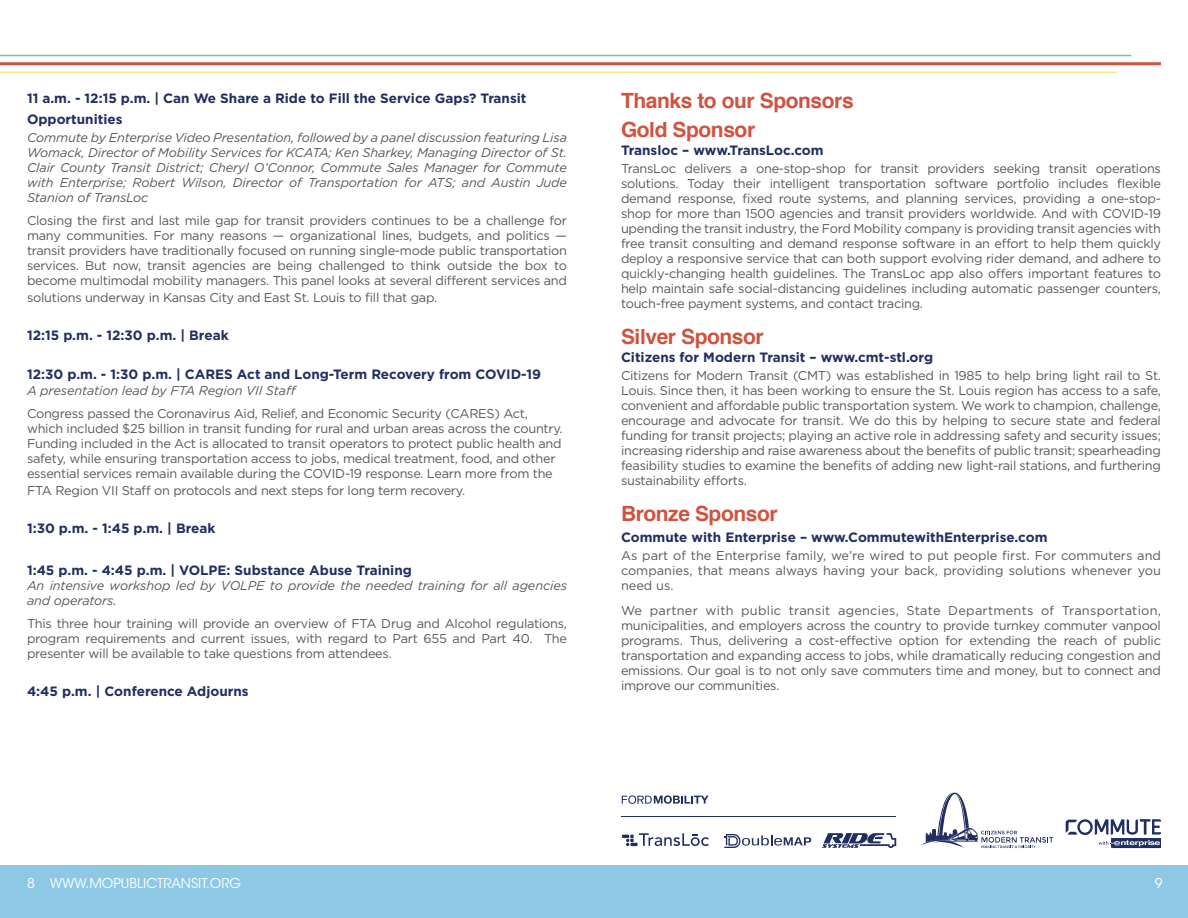
<style>
.page{position:relative;width:1188px;height:918px;background:#fff}
.page>*{position:absolute;margin:0;border:0;box-sizing:border-box;transform-origin:0 0}
.t1{font:700 21px/28.5px "Helvetica";letter-spacing:-.02em;color:#cf5440}
.t2{font:700 13.5px/21px "Gotham";color:#212e61}
.t3{font:13.5px "ITC Avant Garde Std";color:#fff}
.t4{font:12.75px/15px "Gotham";letter-spacing:-.02em;color:#57585a;text-align:justify}
.t5{font:italic 12.75px/15px "Gotham";letter-spacing:-.01em;color:#57585a;text-align:justify}
</style>
<div class="page">
<div style="left:0;top:865px;width:1188px;height:53px;background:#8dc9e5"></div>
<hr style="left:0;top:72px;width:1117px;height:1px;background:#f2eb81">
<hr style="left:0;top:62px;width:1161px;height:3px;background:#cf5440">
<hr style="left:0;top:55px;width:1131px;height:1px;background:#75c29a">
<svg style="left:920px;top:792px;width:133px;height:56px"></svg>
<svg style="left:1066px;top:819px;width:95px;height:29px"></svg>
<svg style="left:622px;top:833px;width:87px;height:14px"></svg>
<svg style="left:822px;top:833px;width:74px;height:15px"></svg>
<svg style="left:622px;top:795px;width:87px;height:9px"></svg>
<svg style="left:724px;top:834px;width:87px;height:14px"></svg>
<hr style="left:621px;top:817px;width:274px;height:1px;background:#212e61">
<p class="t2" style="left:27px;top:88px;width:501px">11 a.m. - 12:15 p.m. | Can We Share a Ride to Fill the Service Gaps? Transit<br>Opportunities</p>
<p class="t5" style="left:27px;top:130px;width:542px">Commute by Enterprise Video Presentation, followed by a panel discussion featuring Lisa Womack, Director of Mobility Services for KCATA; Ken Sharkey, Managing Director of St.<br>Clair County Transit District; Cheryl O’Connor, Commute Sales Manager for Commute with Enterprise; Robert Wilson, Director of Transportation for ATS; and Austin Jude Stanion of TransLoc</p>
<p class="t4" style="left:27px;top:213px;width:542px">Closing the first and last mile gap for transit providers continues to be a challenge for many communities. For many reasons — organizational lines, budgets, and politics — transit providers have traditionally focused on running single-mode public transportation services. But now, transit agencies are being challenged to think outside the box to become multimodal mobility managers. This panel looks at several different services and</p>
<p class="t4" style="left:27px;top:290px;width:412px">solutions underway in Kansas City and East St. Louis to fill that gap.</p>
<p class="t2" style="left:27px;top:325px;width:203px">12:15 p.m. - 12:30 p.m. | Break</p>
<p class="t2" style="left:27px;top:363px;width:516px">12:30 p.m. - 1:30 p.m. | CARES Act and Long-Term Recovery from COVID-19</p>
<p class="t5" style="left:27px;top:383px;width:272px">A presentation lead by FTA Region VII Staff</p>
<p class="t4" style="left:27px;top:405px;width:537px;text-align:left">Congress passed the Coronavirus Aid, Relief, and Economic Security (CARES) Act, which included $25 billion in transit funding for rural and urban areas across the country.<br>Funding included in the Act is allocated to transit operators to protect public health and safety, while ensuring transportation access to jobs, medical treatment, food, and other essential services remain available during the COVID-19 response. Learn more from the</p>
<p class="t4" style="left:27px;top:483px;width:440px">FTA Region VII Staff on protocols and next steps for long term recovery.</p>
<p class="t2" style="left:27px;top:518px;width:190px">1:30 p.m. - 1:45 p.m. | Break</p>
<p class="t2" style="left:27px;top:560px;width:386px">1:45 p.m. - 4:45 p.m. | VOLPE: Substance Abuse Training</p>
<p class="t5" style="left:27px;top:578px;width:542px">An intensive workshop led by VOLPE to provide the needed training for all agencies and operators.</p>
<p class="t4" style="left:27px;top:615px;width:542px">This three hour training will provide an overview of FTA Drug and Alcohol regulations, program requirements and current issues, with regard to Part 655 and Part 40. The presenter will be available to take questions from attendees.</p>
<p class="t2" style="left:27px;top:680px;width:223px">4:45 p.m. | Conference Adjourns</p>
<h1 class="t1" style="left:621px;top:87px;width:234px">Thanks to our Sponsors<br>Gold Sponsor</h1>
<p class="t2" style="left:621px;top:139px;width:204px">Transloc – www.TransLoc.com</p>
<p class="t4" style="left:621px;top:160px;width:542px">TransLoc delivers a one-stop-shop for transit providers seeking transit operations solutions. Today their intelligent transportation software portfolio includes flexible demand response, fixed route systems, and planning services, providing a one-stop&shy;shop for more than 1500 agencies and transit providers worldwide. And with COVID-19 upending the transit industry, the Ford Mobility company is providing transit agencies with free transit consulting and demand response software in an effort to help them quickly deploy a responsive service that can both support evolving rider demand, and adhere to quickly-changing health guidelines. The TransLoc app also offers important features to help maintain safe social-distancing guidelines including automatic passenger counters, touch-free payment systems, and contact tracing.</p>
<h1 class="t1" style="left:621px;top:322px;width:144px">Silver Sponsor</h1>
<p class="t2" style="left:621px;top:346px;width:314px">Citizens for Modern Transit – www.cmt-stl.org</p>
<p class="t4" style="left:621px;top:367px;width:542px">Citizens for Modern Transit (CMT) was established in 1985 to help bring light rail to St.<br>Louis. Since then, it has been working to ensure the St. Louis region has access to a safe, convenient and affordable public transportation system. We work to champion, challenge, encourage and advocate for transit. We do this by helping to secure state and federal funding for transit projects; playing an active role in addressing safety and security issues; increasing ridership and raise awareness about the benefits of public transit; spearheading feasibility studies to examine the benefits of adding new light-rail stations, and furthering sustainability efforts.</p>
<h1 class="t1" style="left:621px;top:499px;width:158px">Bronze Sponsor</h1>
<p class="t2" style="left:621px;top:526px;width:428px">Commute with Enterprise – www.CommutewithEnterprise.com</p>
<p class="t4" style="left:621px;top:547px;width:542px">As part of the Enterprise family, we’re wired to put people first. For commuters and companies, that means always having your back, providing solutions whenever you need us.</p>
<p class="t4" style="left:621px;top:603px;width:542px">We partner with public transit agencies, State Departments of Transportation, municipalities, and employers across the country to provide turnkey commuter vanpool programs. Thus, delivering a cost-effective option for extending the reach of public transportation and expanding access to jobs, while dramatically reducing congestion and emissions. Our goal is to not only save commuters time and money, but to connect and improve our communities.</p>
<p class="t3" style="left:27px;top:875px;width:215px">8 WWW.MOPUBLICTRANSIT.ORG</p>
<p class="t3" style="left:1155px;top:875px;width:9px">9</p>
</div>
